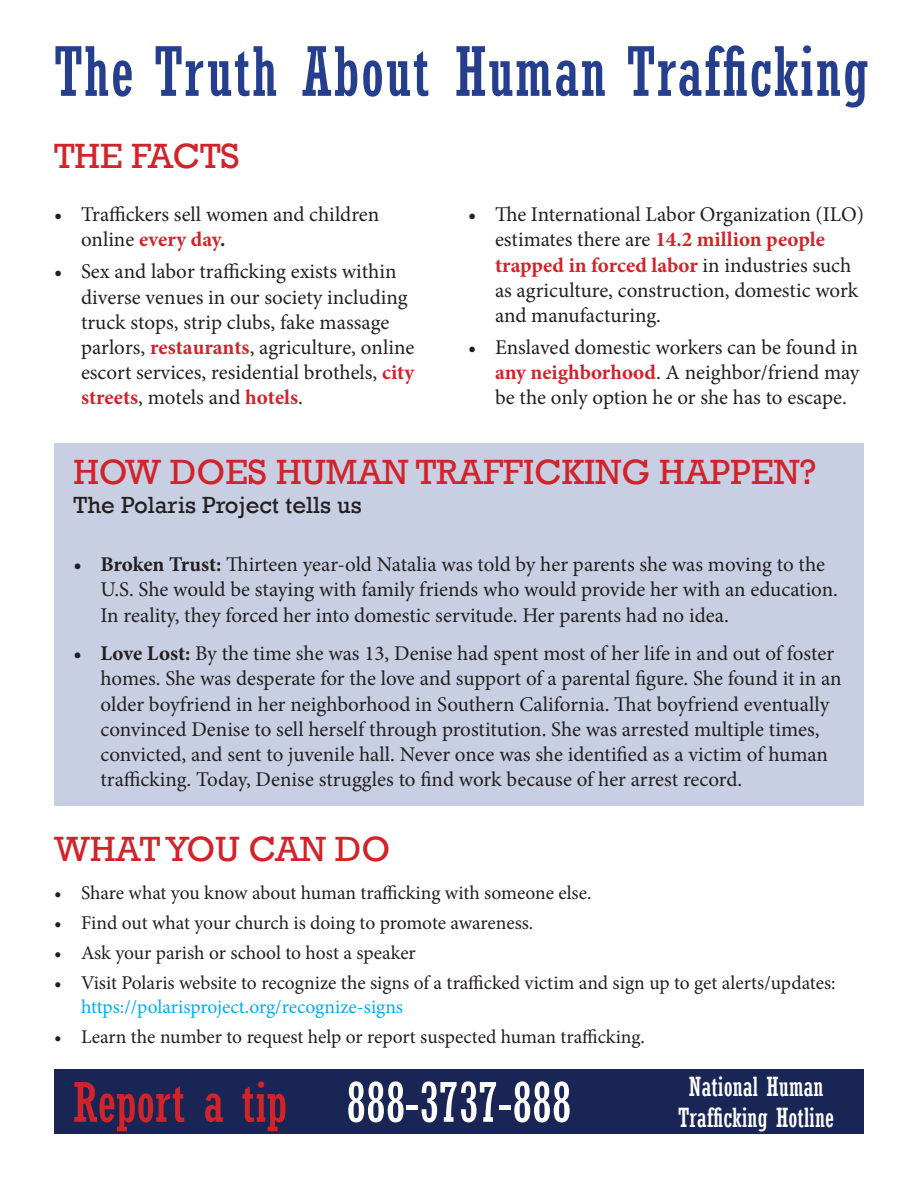
<style>
.page{position:relative;width:918px;height:1188px;background:#fff}
.page>*{position:absolute;margin:0;border:0;box-sizing:border-box;transform-origin:0 0}
.t1{font:condensed 67.5px "Rockwell";letter-spacing:.02em;color:#253f8e}
.t2{font:condensed 54px "Rockwell";color:#fff}
.t3{font:36px "Rockwell";color:#d1232a}
.t4{font:condensed 26.25px/31.5px "Rockwell";color:#fff;text-align:center}
.t5{font:24px "Rockwell";color:#231f20}
.t6{font:21px/25.2px "Minion Pro";color:#231f20}
.t7{font:19.5px "Minion Pro";letter-spacing:-.005em;color:#231f20}
.t8{font:19.5px "Minion Pro";color:#00aeef}
.s1{font-weight:700;color:#d1232a}
.s2{font-weight:700}
.s3{color:#d1232a}
</style>
<div class="page">
<div style="left:54px;top:443px;width:810px;height:363px;background:#c9cfe3"></div>
<div style="left:54px;top:1069px;width:810px;height:65px;background:#192554"></div>
<h1 class="t1" style="left:54px;top:33px;width:816px">The Truth About Human Trafficking</h1>
<h3 class="t3" style="left:54px;top:135px;width:187px">THE FACTS</h3>
<p class="t6" style="left:81px;top:202px;width:300px;text-indent:-27px">• Traffickers sell women and children online <span class="s1">every day</span><span class="s2">.</span></p>
<p class="t6" style="left:81px;top:259px;width:335px;text-indent:-27px">• Sex and labor trafficking exists within diverse venues in our society including truck stops, strip clubs, fake massage parlors, <span class="s1">restaurants</span>, agriculture, online escort services, residential brothels, <span class="s1">city streets</span>, motels and <span class="s1">hotels</span>.</p>
<p class="t6" style="left:495px;top:202px;width:371px;text-indent:-27px">• The International Labor Organization (ILO) estimates there are <span class="s1">14.2 million people trapped in forced labor</span> in industries such as agriculture, construction, domestic work and manufacturing.</p>
<p class="t6" style="left:495px;top:335px;width:366px;text-align:justify;text-indent:-27px">• Enslaved domestic workers can be found in <span class="s1">any neighborhood</span>. A neighbor/friend may be the only option he or she has to escape.</p>
<h3 class="t3" style="left:73px;top:451px;width:745px">HOW DOES HUMAN TRAFFICKING HAPPEN?</h3>
<p class="t5" style="left:73px;top:491px;width:290px">The Polaris Project tells us</p>
<p class="t6" style="left:100px;top:552px;width:739px;text-indent:-27px"><span class="s2">• Broken Trust:</span> Thirteen year-old Natalia was told by her parents she was moving to the<br>U.S. She would be staying with family friends who would provide her with an education.<br>In reality, they forced her into domestic servitude. Her parents had no idea.</p>
<p class="t6" style="left:100px;top:641px;width:743px;text-indent:-27px"><span class="s2">• Love Lost:</span> By the time she was 13, Denise had spent most of her life in and out of foster homes. She was desperate for the love and support of a parental figure. She found it in an older boyfriend in her neighborhood in Southern California. That boyfriend eventually convinced Denise to sell herself through prostitution. She was arrested multiple times, convicted, and sent to juvenile hall. Never once was she identified as a victim of human trafficking. Today, Denise struggles to find work because of her arrest record.</p>
<h3 class="t3" style="left:54px;top:828px;width:338px">WHAT YOU CAN DO</h3>
<p class="t7" style="left:54px;top:880px;width:539px">• Share what you know about human trafficking with someone else.</p>
<p class="t7" style="left:54px;top:910px;width:481px">• Find out what your church is doing to promote awareness.</p>
<p class="t7" style="left:54px;top:940px;width:363px">• Ask your parish or school to host a speaker</p>
<p class="t7" style="left:54px;top:970px;width:783px">• Visit Polaris website to recognize the signs of a trafficked victim and sign up to get alerts/updates:</p>
<p class="t8" style="left:81px;top:993px;width:324px">https://polarisproject.org/recognize-signs</p>
<p class="t7" style="left:54px;top:1024px;width:593px">• Learn the number to request help or report suspected human trafficking.</p>
<h2 class="t2" style="left:73px;top:1072px;width:500px"><span class="s3">Report a tip</span> 888-3737-888</h2>
<p class="t4" style="left:678px;top:1071px;width:157px">National Human<br>Trafficking Hotline</p>
</div>
